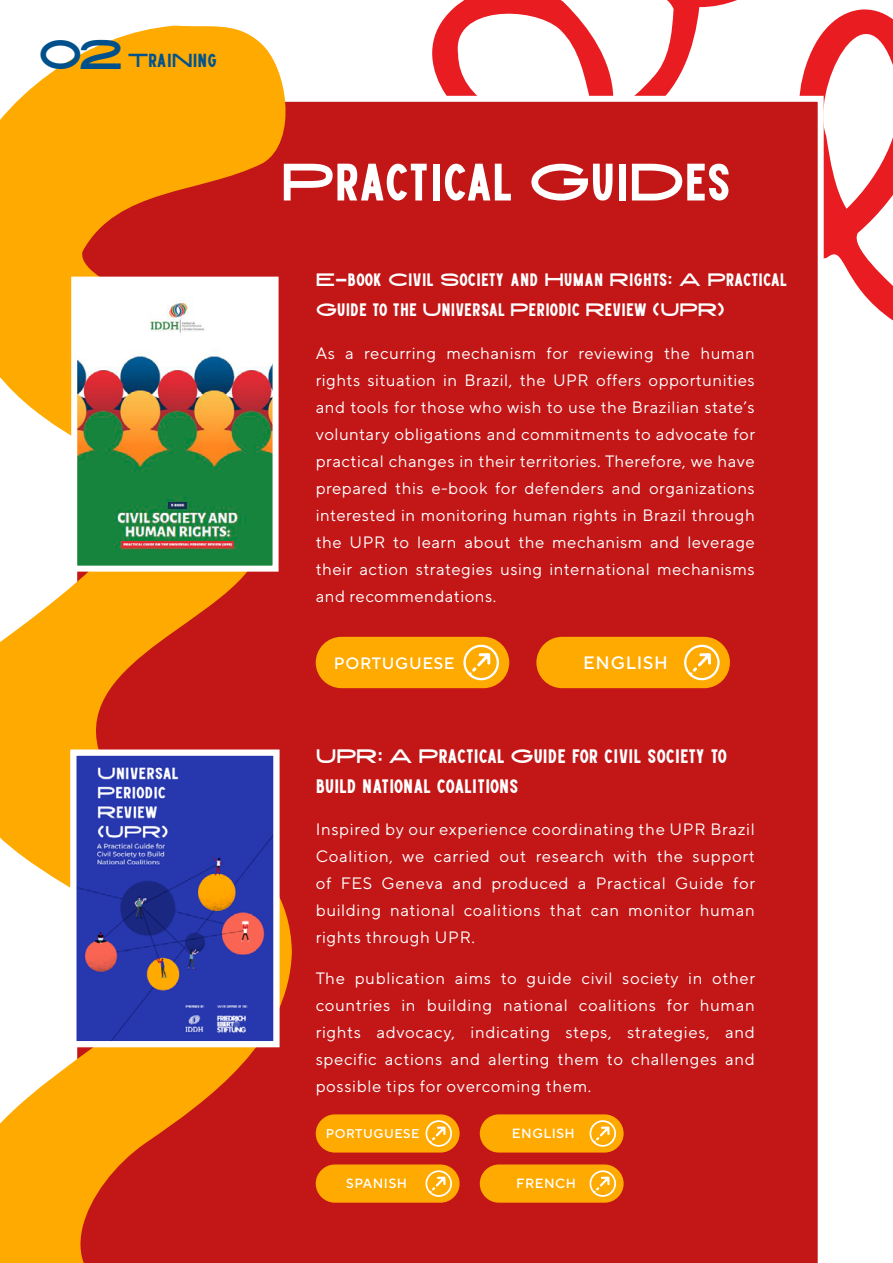
<style>
.page{position:relative;width:893px;height:1263px;background:#fff}
.page>*{position:absolute;margin:0;border:0;box-sizing:border-box;transform-origin:0 0}
.t1{font:52.5px "High Cruiser";letter-spacing:-.03em;color:#fff}
.t2{font:19.5px/30px "High Cruiser";color:#fff}
.t3{font:18.9px "High Cruiser";color:#00538e}
.t4{font:18px/30px "High Cruiser";color:#fff}
.t5{font:500 18px "TT Norms Pro";letter-spacing:.04em;color:#fff}
.t6{font:16.5px/27px "TT Norms Pro";letter-spacing:.04em;color:#fff;text-align:justify}
.t7{font:500 16.5px "TT Norms Pro";letter-spacing:.04em;color:#fff}
.t8{font:500 13.35px "TT Norms Pro";letter-spacing:.04em;color:#fff}
.t9{font:500 12.75px "TT Norms Pro";letter-spacing:.04em;color:#fff}
.s1{font-size:41.55px;color:#00518b}
</style>
<div class="page">
<svg style="left:432px;top:0;width:461px;height:321px"></svg>
<div style="left:327px;top:96px;width:497px;height:1167px;background:#c21617"></div>
<div style="left:316px;top:637px;width:193px;height:51px;background:#fa0;border-radius:26px"></div>
<svg style="left:468px;top:653px;width:22px;height:22px"></svg>
<div style="left:463px;top:645px;width:36px;height:35px;border:2px solid #fff;border-radius:50%"></div>
<div style="left:316px;top:1114px;width:144px;height:38px;background:#fa0;border-radius:19px"></div>
<svg style="left:429px;top:1126px;width:17px;height:17px"></svg>
<div style="left:425px;top:1120px;width:27px;height:27px;border:2px solid #fff;border-radius:50%"></div>
<div style="left:316px;top:1164px;width:144px;height:39px;background:#fa0;border-radius:19px"></div>
<svg style="left:429px;top:1176px;width:17px;height:17px"></svg>
<div style="left:425px;top:1170px;width:27px;height:27px;border:2px solid #fff;border-radius:50%"></div>
<div style="left:536px;top:637px;width:194px;height:51px;background:#fa0;border-radius:26px"></div>
<svg style="left:689px;top:653px;width:22px;height:22px"></svg>
<div style="left:684px;top:645px;width:36px;height:35px;border:2px solid #fff;border-radius:50%"></div>
<div style="left:480px;top:1114px;width:144px;height:38px;background:#fa0;border-radius:19px"></div>
<svg style="left:593px;top:1126px;width:17px;height:17px"></svg>
<div style="left:590px;top:1120px;width:26px;height:27px;border:2px solid #fff;border-radius:50%"></div>
<div style="left:480px;top:1164px;width:144px;height:39px;background:#fa0;border-radius:19px"></div>
<svg style="left:593px;top:1176px;width:17px;height:17px"></svg>
<div style="left:590px;top:1170px;width:26px;height:27px;border:2px solid #fff;border-radius:50%"></div>
<svg style="left:0;top:25px;width:327px;height:1238px"></svg>
<img style="left:78px;top:284px;width:194px;height:281px">
<div style="left:71px;top:277px;width:208px;height:295px;border:6px solid #fff"></div>
<img style="left:77px;top:756px;width:196px;height:284px">
<div style="left:70px;top:749px;width:210px;height:298px;border:6px solid #fff"></div>
<p class="t3" style="left:38px;top:49px;width:180px"><span class="s1">02</span> TRAINING</p>
<h1 class="t1" style="left:281px;top:150px;width:453px">PRACTICAL GUIDES</h1>
<p class="t4" style="left:316px;top:266px;width:473px">E-BOOK CIVIL SOCIETY AND HUMAN RIGHTS: A PRACTICAL<br>GUIDE TO THE UNIVERSAL PERIODIC REVIEW (UPR)</p>
<p class="t6" style="left:316px;top:339px;width:441px">As a recurring mechanism for reviewing the human rights situation in Brazil, the UPR offers opportunities and tools for those who wish to use the Brazilian state’s voluntary obligations and commitments to advocate for practical changes in their territories. Therefore, we have prepared this e-book for defenders and organizations interested in monitoring human rights in Brazil through the UPR to learn about the mechanism and leverage their action strategies using international mechanisms and recommendations.</p>
<p class="t7" style="left:334px;top:652px;width:122px">PORTUGUESE</p>
<p class="t5" style="left:583px;top:651px;width:86px">ENGLISH</p>
<p class="t2" style="left:316px;top:741px;width:413px">UPR: A PRACTICAL GUIDE FOR CIVIL SOCIETY TO<br>BUILD NATIONAL COALITIONS</p>
<p class="t6" style="left:316px;top:815px;width:441px">Inspired by our experience coordinating the UPR Brazil Coalition, we carried out research with the support of FES Geneva and produced a Practical Guide for building national coalitions that can monitor human rights through UPR.</p>
<p class="t6" style="left:316px;top:964px;width:441px">The publication aims to guide civil society in other countries in building national coalitions for human rights advocacy, indicating steps, strategies, and specific actions and alerting them to challenges and possible tips for overcoming them.</p>
<p class="t9" style="left:326px;top:1125px;width:95px">PORTUGUESE</p>
<p class="t8" style="left:346px;top:1175px;width:62px">SPANISH</p>
<p class="t8" style="left:512px;top:1125px;width:64px">ENGLISH</p>
<p class="t8" style="left:516px;top:1175px;width:61px">FRENCH</p>
</div>
